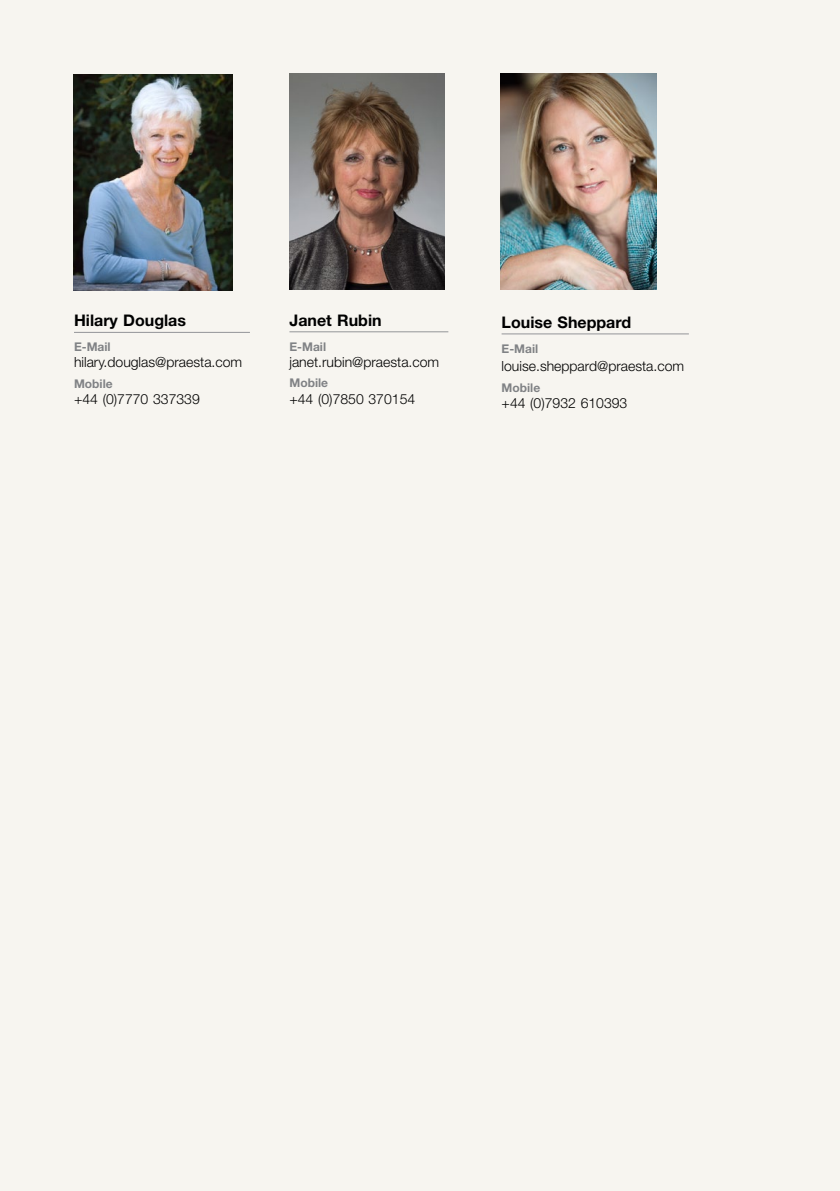
<style>
.page{position:relative;width:840px;height:1191px;background:#fff}
.page>*{position:absolute;margin:0;border:0;box-sizing:border-box;transform-origin:0 0}
.t1{font:700 16px "Helvetica Neue LT Std";color:#000}
.t2{font:300 14px "Helvetica Neue LT Std";color:#000}
.t3{font:700 12px "Helvetica Neue LT Std";color:#808285}
</style>
<div class="page">
<div style="left:0;top:0;width:839px;height:1191px;background:#f7f5f0"></div>
<hr style="left:74px;top:332px;width:176px;height:1px;background:#939598">
<img style="left:289px;top:74px;width:155px;height:215px">
<img style="left:500px;top:74px;width:156px;height:215px">
<img style="left:74px;top:74px;width:158px;height:216px">
<hr style="left:289px;top:331px;width:159px;height:1px;background:#939598">
<hr style="left:501px;top:333px;width:187px;height:1px;background:#939598">
<p class="t1" style="left:74px;top:310px;width:113px">Hilary Douglas</p>
<p class="t3" style="left:74px;top:340px;width:38px">E-Mail</p>
<p class="t2" style="left:74px;top:354px;width:170px">hilary.douglas@praesta.com</p>
<p class="t3" style="left:74px;top:376px;width:40px">Mobile</p>
<p class="t2" style="left:74px;top:390px;width:127px">+44 (0)7770 337339</p>
<p class="t1" style="left:289px;top:310px;width:94px">Janet Rubin</p>
<p class="t3" style="left:289px;top:339px;width:38px">E-Mail</p>
<p class="t2" style="left:289px;top:353px;width:151px">janet.rubin@praesta.com</p>
<p class="t3" style="left:289px;top:376px;width:40px">Mobile</p>
<p class="t2" style="left:289px;top:390px;width:127px">+44 (0)7850 370154</p>
<p class="t1" style="left:501px;top:312px;width:131px">Louise Sheppard</p>
<p class="t3" style="left:501px;top:341px;width:38px">E-Mail</p>
<p class="t2" style="left:501px;top:358px;width:184px">louise.sheppard@praesta.com</p>
<p class="t3" style="left:501px;top:380px;width:40px">Mobile</p>
<p class="t2" style="left:501px;top:394px;width:127px">+44 (0)7932 610393</p>
</div>
